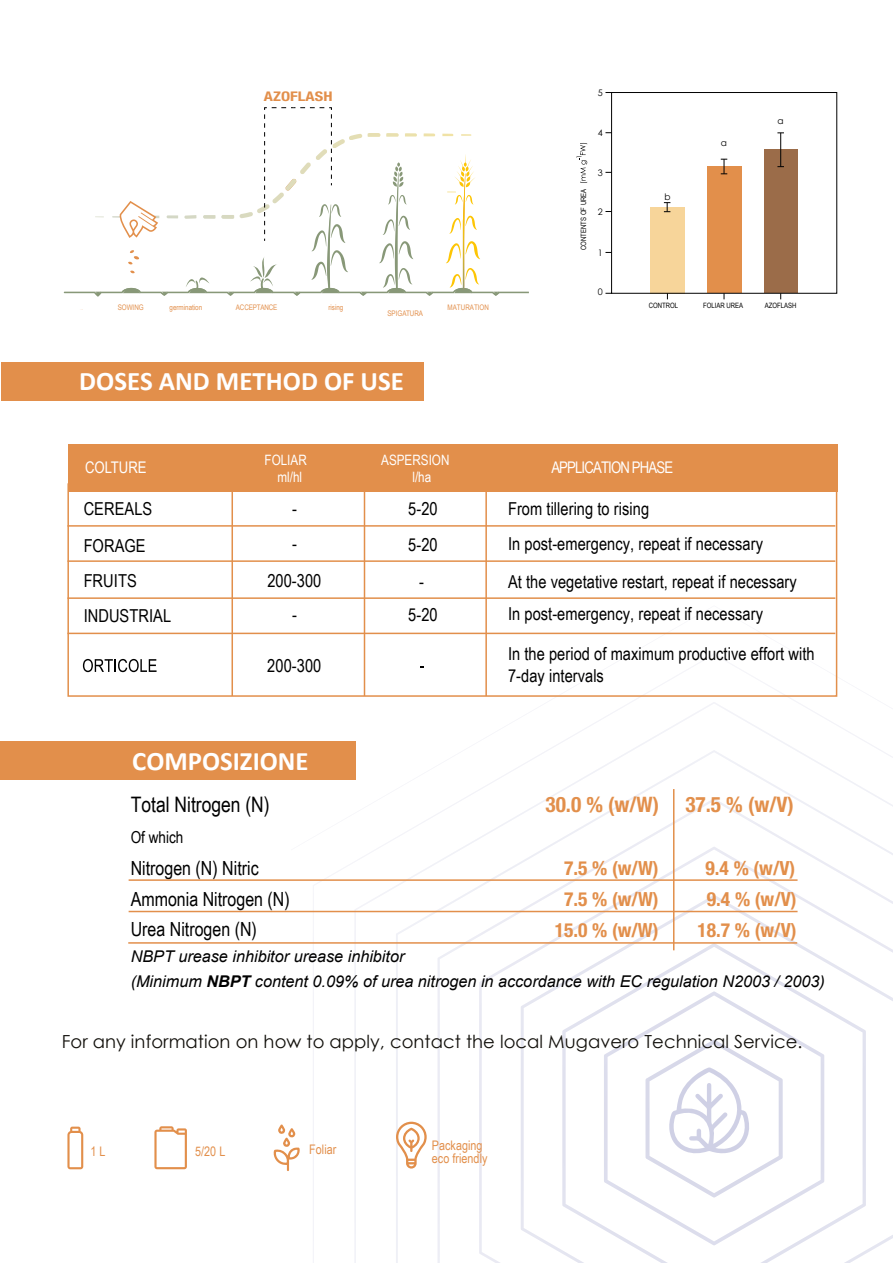
<style>
.page{position:relative;width:893px;height:1263px;background:#fff}
.page>*{position:absolute;margin:0;border:0;box-sizing:border-box;transform-origin:0 0}
.t1{font:700 26.85px "Calibri";color:#fff}
.t2{font:700 26.7px "Calibri";color:#fff}
.t3{font:700 condensed 21.3px "Helvetica Neue LT Pro";color:#e28f4b}
.t4{font:21.3px "Arial Narrow";color:#000}
.t5{font:700 condensed 19.5px "Helvetica Neue LT Pro";color:#e28f4b}
.t6{font:19.5px "Arial Narrow";color:#000}
.t7{font:18px "Century Gothic";letter-spacing:.005em;color:#12100b}
.t8{font:17.85px/35px "Arial Narrow";letter-spacing:.005em;color:#000}
.t9{font:16.5px "Arial Narrow";color:#000}
.t10{font:italic 16.2px/25.5px "Arial";color:#000}
.t11{font:16.05px "Arial Narrow";letter-spacing:-.055em;color:#fff}
.t12{font:16.05px "Arial Narrow";color:#fff}
.t13{font:14.25px/16px "Arial Narrow";color:#fff;text-align:center}
.t14{font:700 condensed 13.35px "Helvetica Neue LT Pro";letter-spacing:.005em;color:#e28f4b;scale:1.23 1}
.t15{font:13.2px/13.5px "Arial Narrow";letter-spacing:.005em;color:#e28f4b}
.t16{font:9px "Century Gothic";color:#000}
.t17{font:7.65px "Arial Narrow";color:#e28f4b}
.t18{font:7.65px "Arial Narrow";letter-spacing:-.02em;color:#e28f4b}
.t19{font:7.35px "Arial Narrow";color:#000}
.s1{font-weight:700}
</style>
<div class="page">
<svg style="left:292px;top:605px;width:601px;height:658px"></svg>
<div style="left:1px;top:363px;width:423px;height:38px;background:#e28f4b"></div>
<div style="left:1px;top:742px;width:355px;height:38px;background:#e28f4b"></div>
<div style="left:68px;top:445px;width:769px;height:47px;background:#e28f4b"></div>
<div style="left:67px;top:483px;width:770px;height:214px;border:2px solid #e28f4b"></div>
<svg style="left:83px;top:659px;width:74px;height:13px"></svg>
<hr style="left:485px;top:492px;width:2px;height:204px;background:#e28f4b">
<hr style="left:231px;top:471px;width:2px;height:225px;background:#e28f4b">
<hr style="left:364px;top:471px;width:1px;height:225px;background:#e28f4b">
<hr style="left:67px;top:525px;width:768px;height:2px;background:#e28f4b">
<hr style="left:67px;top:560px;width:768px;height:2px;background:#e28f4b">
<hr style="left:67px;top:597px;width:768px;height:2px;background:#e28f4b">
<hr style="left:67px;top:633px;width:768px;height:1px;background:#e28f4b">
<hr style="left:129px;top:879px;width:669px;height:2px;background:#e28f4b">
<hr style="left:129px;top:911px;width:669px;height:1px;background:#e28f4b">
<hr style="left:128px;top:942px;width:669px;height:2px;background:#e28f4b">
<svg style="left:154px;top:1126px;width:33px;height:43px"></svg>
<svg style="left:273px;top:1124px;width:27px;height:47px"></svg>
<svg style="left:396px;top:1121px;width:31px;height:47px"></svg>
<svg style="left:65px;top:107px;width:464px;height:189px"></svg>
<svg style="left:67px;top:1126px;width:16px;height:43px"></svg>
<div style="left:650px;top:207px;width:35px;height:86px;background:#f7d59a"></div>
<div style="left:707px;top:166px;width:34px;height:127px;background:#e28f4b"></div>
<div style="left:764px;top:150px;width:34px;height:143px;background:#9b6c49"></div>
<div style="left:611px;top:92px;width:226px;height:201px;border:1px solid #020202"></div>
<svg style="left:664px;top:202px;width:6px;height:10px"></svg>
<svg style="left:721px;top:159px;width:6px;height:16px"></svg>
<hr style="left:780px;top:133px;width:1px;height:34px;background:#020202">
<svg style="left:576px;top:143px;width:11px;height:40px"></svg>
<hr style="left:673px;top:789px;width:1px;height:161px;background:#e28f4b">
<p class="t14" style="left:264px;top:88px;width:57px">AZOFLASH</p>
<p class="t19" style="left:578px;top:250px;width:63px;rotate:-90deg">CONTENTS OF UREA</p>
<p class="t16" style="left:598px;top:87px;width:6px">5</p>
<p class="t16" style="left:598px;top:127px;width:6px">4</p>
<p class="t16" style="left:598px;top:166px;width:6px">3</p>
<p class="t16" style="left:598px;top:205px;width:6px">2</p>
<p class="t16" style="left:598px;top:246px;width:6px">1</p>
<p class="t16" style="left:598px;top:286px;width:6px">0</p>
<p class="t16" style="left:664px;top:190px;width:8px">b</p>
<p class="t16" style="left:721px;top:137px;width:8px">a</p>
<p class="t16" style="left:778px;top:114px;width:8px">a</p>
<p class="t17" style="left:118px;top:302px;width:28px">SOWING</p>
<p class="t17" style="left:170px;top:302px;width:34px">germination</p>
<p class="t18" style="left:236px;top:302px;width:43px">ACCEPTANCE</p>
<p class="t17" style="left:328px;top:302px;width:16px">rising</p>
<p class="t17" style="left:387px;top:307px;width:37px">SPIGATURA</p>
<p class="t17" style="left:448px;top:302px;width:43px">MATURATION</p>
<p class="t19" style="left:649px;top:300px;width:31px">CONTROL</p>
<p class="t19" style="left:703px;top:300px;width:42px">FOLIAR UREA</p>
<p class="t19" style="left:765px;top:300px;width:33px">AZOFLASH</p>
<h1 class="t1" style="left:79px;top:364px;width:326px">DOSES AND METHOD OF USE</h1>
<p class="t12" style="left:85px;top:455px;width:63px">COLTURE</p>
<p class="t13" style="left:265px;top:452px;width:44px">FOLIAR ml/hl</p>
<p class="t13" style="left:412px;top:452px;width:39px;text-align:left;text-indent:-31px">ASPERSION l/ha</p>
<p class="t11" style="left:551px;top:455px;width:123px">APPLICATION PHASE</p>
<p class="t8" style="left:84px;top:490px;width:70px;line-height:37.2px">CEREALS<br>FORAGE</p>
<p class="t8" style="left:84px;top:563px;width:89px">FRUITS<br>INDUSTRIAL</p>
<p class="t8" style="left:408px;top:490px;width:31px;line-height:36px">5-20<br>5-20</p>
<p class="t8" style="left:508px;top:491px;width:256px">From tillering to rising<br>In post-emergency, repeat if necessary</p>
<p class="t8" style="left:508px;top:566px;width:290px;line-height:31.8px">At the vegetative restart, repeat if necessary<br>In post-emergency, repeat if necessary</p>
<p class="t8" style="left:508px;top:643px;width:308px;line-height:21.5px">In the period of maximum productive effort with<br>7-day intervals</p>
<p class="t8" style="left:292px;top:491px;width:6px">- -</p>
<p class="t8" style="left:267px;top:562px;width:56px">200-300</p>
<p class="t8" style="left:419px;top:563px;width:6px">-</p>
<p class="t8" style="left:408px;top:596px;width:31px">5-20</p>
<p class="t8" style="left:292px;top:596px;width:6px">-</p>
<p class="t8" style="left:267px;top:648px;width:56px">200-300</p>
<h2 class="t2" style="left:132px;top:744px;width:178px">COMPOSIZIONE</h2>
<p class="t4" style="left:131px;top:789px;width:140px">Total Nitrogen (N)</p>
<p class="t3" style="left:545px;top:791px;width:250px">30.0 % (w/W) 37.5 % (w/V)</p>
<p class="t9" style="left:131px;top:825px;width:54px">Of which</p>
<p class="t6" style="left:131px;top:853px;width:129px">Nitrogen (N) Nitric</p>
<p class="t5" style="left:564px;top:856px;width:96px">7.5 % (w/W)</p>
<p class="t5" style="left:706px;top:856px;width:91px">9.4 % (w/V)</p>
<p class="t6" style="left:131px;top:885px;width:161px">Ammonia Nitrogen (N)</p>
<p class="t5" style="left:564px;top:887px;width:96px">7.5 % (w/W)</p>
<p class="t5" style="left:707px;top:887px;width:91px">9.4 % (w/V)</p>
<p class="t6" style="left:131px;top:915px;width:128px">Urea Nitrogen (N)</p>
<p class="t5" style="left:555px;top:918px;width:105px">15.0 % (w/W)</p>
<p class="t5" style="left:697px;top:918px;width:101px">18.7 % (w/V)</p>
<p class="t10" style="left:131px;top:943px;width:696px">NBPT urease inhibitor urease inhibitor<br>(Minimum <span class="s1">NBPT</span> content 0.09% of urea nitrogen in accordance with EC regulation N2003 / 2003)</p>
<p class="t7" style="left:62px;top:1029px;width:742px">For any information on how to apply, contact the local Mugavero Technical Service.</p>
<p class="t15" style="left:91px;top:1144px;width:17px">1 L</p>
<p class="t15" style="left:195px;top:1144px;width:32px">5/20 L</p>
<p class="t15" style="left:309px;top:1142px;width:29px">Foliar</p>
<p class="t15" style="left:432px;top:1138px;width:57px">Packaging eco friendly</p>
</div>
